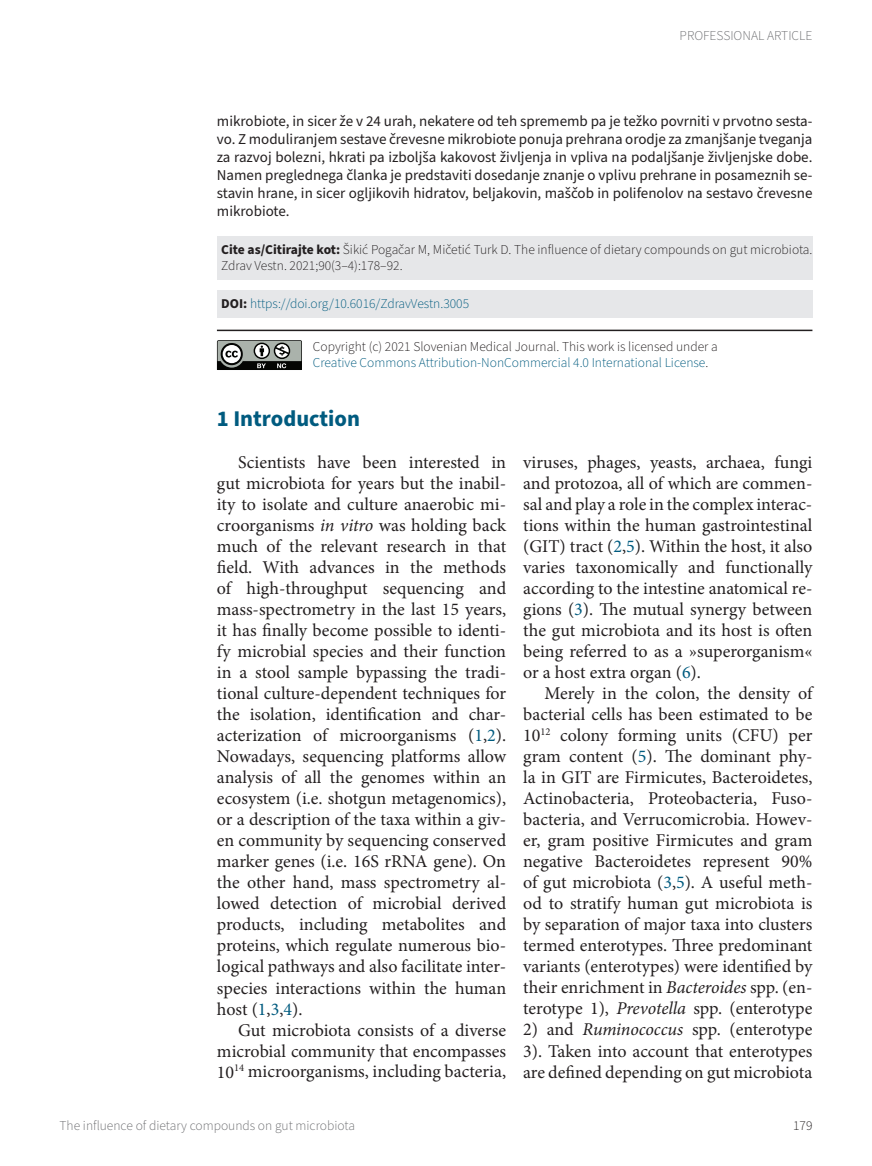
<style>
.page{position:relative;width:872px;height:1166px;background:#fff}
.page>*{position:absolute;margin:0;border:0;box-sizing:border-box;transform-origin:0 0}
.t1{font:700 22.5px "Source Sans Pro";color:#005b7f}
.t2{font:18px/21px "Minion Pro";color:#231f20;text-align:justify}
.t3{font:15px/18px "Source Sans Pro";color:#231f20;text-align:justify}
.t4{font:300 13.5px/16.2px "Source Sans Pro";color:#231f20}
.t5{font:300 13.5px "Source Sans Pro";color:#6c6d70}
.t6{font:300 13.5px "Source Sans Pro";color:#005b7f}
.s1{font-weight:700}
.s2{font-weight:700;color:#231f20}
.s3{color:#005b7f}
.s4{font-style:italic}
</style>
<div class="page">
<div style="left:217px;top:236px;width:595px;height:44px;background:#e6e7e9"></div>
<div style="left:217px;top:290px;width:595px;height:27px;background:#e6e7e9"></div>
<hr style="left:217px;top:329px;width:595px;height:2px;background:#231f20">
<svg style="left:217px;top:340px;width:85px;height:30px;background:#737773"></svg>
<p class="t5" style="left:679px;top:26px;width:134px">PROFESSIONAL ARTICLE</p>
<p class="t3" style="left:217px;top:112px;width:597px">mikrobiote, in sicer že v 24 urah, nekatere od teh sprememb pa je težko povrniti v prvotno sesta&shy;vo. Z moduliranjem sestave črevesne mikrobiote ponuja prehrana orodje za zmanjšanje tveganja za razvoj bolezni, hkrati pa izboljša kakovost življenja in vpliva na podaljšanje življenjske dobe.<br>Namen preglednega članka je predstaviti dosedanje znanje o vplivu prehrane in posameznih se&shy;stavin hrane, in sicer ogljikovih hidratov, beljakovin, maščob in polifenolov na sestavo črevesne mikrobiote.</p>
<p class="t4" style="left:221px;top:242px;width:593px"><span class="s1">Cite as/Citirajte kot:</span> Šikić Pogačar M, Mičetić Turk D. The influence of dietary compounds on gut microbiota.<br>Zdrav Vestn. 2021;90(3–4):178–92.</p>
<p class="t6" style="left:221px;top:294px;width:249px"><span class="s2">DOI:</span> https://doi.org/10.6016/ZdravVestn.3005</p>
<p class="t4" style="left:313px;top:339px;width:406px">Copyright (c) 2021 Slovenian Medical Journal. This work is licensed under a<br><span class="s3">Creative Commons Attribution-NonCommercial 4.0 International License</span>.</p>
<p class="t1" style="left:217px;top:403px;width:145px">1 Introduction</p>
<p class="t2" style="left:217px;top:451px;width:291px;text-indent:21px">Scientists have been interested in gut microbiota for years but the inabil&shy;ity to isolate and culture anaerobic mi&shy;croorganisms <span class="s4">in vitro</span> was holding back much of the relevant research in that field. With advances in the methods of high-throughput sequencing and mass-spectrometry in the last 15 years, it has finally become possible to identi&shy;fy microbial species and their function in a stool sample bypassing the tradi&shy;tional culture-dependent techniques for the isolation, identification and char&shy;acterization of microorganisms (<span class="s3">1</span>,<span class="s3">2</span>).<br>Nowadays, sequencing platforms allow analysis of all the genomes within an ecosystem (i.e. shotgun metagenomics), or a description of the taxa within a giv&shy;en community by sequencing conserved marker genes (i.e. 16S rRNA gene). On the other hand, mass spectrometry al&shy;lowed detection of microbial derived products, including metabolites and proteins, which regulate numerous bio&shy;logical pathways and also facilitate inter&shy;species interactions within the human host (<span class="s3">1</span>,<span class="s3">3</span>,<span class="s3">4</span>).</p>
<p class="t2" style="left:217px;top:1019px;width:291px;text-indent:21px">Gut microbiota consists of a diverse microbial community that encompasses 10<sup>14</sup> microorganisms, including bacteria,</p>
<p class="t5" style="left:60px;top:1115px;width:297px">The influence of dietary compounds on gut microbiota</p>
<p class="t2" style="left:523px;top:451px;width:291px">viruses, phages, yeasts, archaea, fungi and protozoa, all of which are commen&shy;sal and play a role in the complex interac&shy;tions within the human gastrointestinal (GIT) tract (<span class="s3">2</span>,<span class="s3">5</span>). Within the host, it also varies taxonomically and functionally according to the intestine anatomical re&shy;gions (<span class="s3">3</span>). The mutual synergy between the gut microbiota and its host is often being referred to as a »superorganism« or a host extra organ (<span class="s3">6</span>).</p>
<p class="t2" style="left:523px;top:682px;width:291px;text-indent:21px">Merely in the colon, the density of bacterial cells has been estimated to be 10<sup>12</sup> colony forming units (CFU) per gram content (<span class="s3">5</span>). The dominant phy&shy;la in GIT are Firmicutes, Bacteroidetes, Actinobacteria, Proteobacteria, Fuso&shy;bacteria, and Verrucomicrobia. Howev&shy;er, gram positive Firmicutes and gram negative Bacteroidetes represent 90% of gut microbiota (<span class="s3">3</span>,<span class="s3">5</span>). A useful meth&shy;od to stratify human gut microbiota is by separation of major taxa into clusters termed enterotypes. Three predominant variants (enterotypes) were identified by their enrichment in <span class="s4">Bacteroides</span> spp. (en&shy;terotype 1), <span class="s4">Prevotella</span> spp. (enterotype</p>
<p class="t2" style="left:523px;top:1018px;width:291px">2) and <span class="s4">Ruminococcus</span> spp. (enterotype 3). Taken into account that enterotypes are defined depending on gut microbiota</p>
<p class="t4" style="left:793px;top:1117px;width:21px">179</p>
</div>
